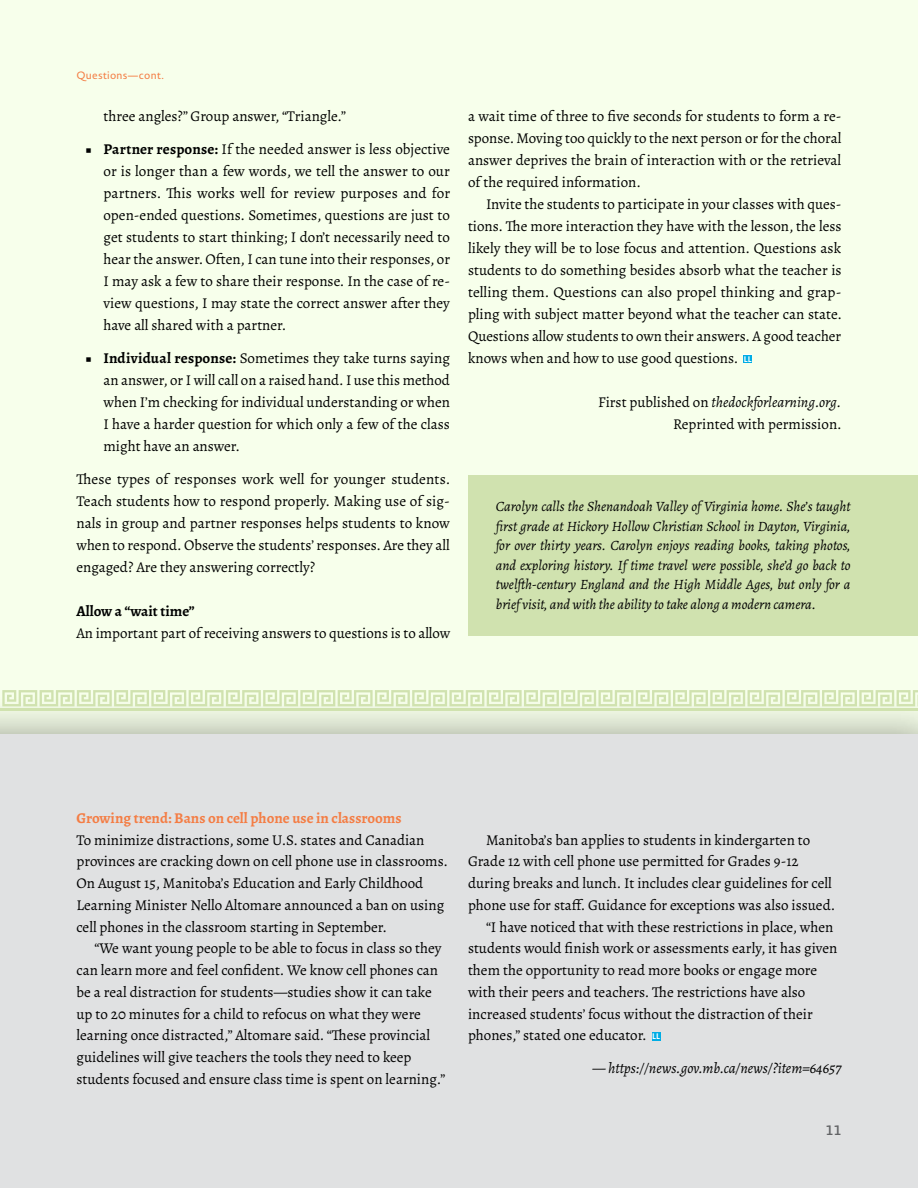
<style>
.page{position:relative;width:918px;height:1188px;background:#fff}
.page>*{position:absolute;margin:0;border:0;box-sizing:border-box;transform-origin:0 0}
.t1{font:15px/22px "Alegreya";color:#000;text-align:justify}
.t2{font:700 15px "Alegreya";color:#f47d44}
.t3{font:italic 15px "Alegreya";color:#000}
.t4{font:700 15px "Alegreya";color:#000}
.t5{font:italic 14.25px/19.5px "Alegreya";color:#000;text-align:justify}
.t6{font:600 13.5px "Novel Sans Pro";color:#636466}
.t7{font:10.5px "Novel Sans Pro";letter-spacing:.02em;color:#f47d44}
.s1{font-weight:700}
.s2{font-style:italic}
</style>
<div class="page">
<div style="left:0;top:0;width:918px;height:736px;background:#f7ffeb"></div>
<div style="left:0;top:694px;width:918px;height:494px;background:#000;opacity:.4"></div>
<div style="left:0;top:734px;width:918px;height:454px;background:#e0e1e2"></div>
<hr style="left:0;top:709px;width:37px;height:2px;background:#d0e2af">
<hr style="left:37px;top:709px;width:38px;height:2px;background:#d0e2af">
<hr style="left:75px;top:709px;width:37px;height:2px;background:#d0e2af">
<hr style="left:112px;top:709px;width:37px;height:2px;background:#d0e2af">
<hr style="left:149px;top:709px;width:37px;height:2px;background:#d0e2af">
<hr style="left:186px;top:709px;width:38px;height:2px;background:#d0e2af">
<hr style="left:224px;top:709px;width:37px;height:2px;background:#d0e2af">
<hr style="left:261px;top:709px;width:37px;height:2px;background:#d0e2af">
<hr style="left:298px;top:709px;width:37px;height:2px;background:#d0e2af">
<hr style="left:335px;top:709px;width:38px;height:2px;background:#d0e2af">
<hr style="left:373px;top:709px;width:37px;height:2px;background:#d0e2af">
<hr style="left:410px;top:709px;width:37px;height:2px;background:#d0e2af">
<hr style="left:447px;top:709px;width:37px;height:2px;background:#d0e2af">
<hr style="left:484px;top:709px;width:38px;height:2px;background:#d0e2af">
<hr style="left:522px;top:709px;width:37px;height:2px;background:#d0e2af">
<hr style="left:559px;top:709px;width:37px;height:2px;background:#d0e2af">
<hr style="left:596px;top:709px;width:37px;height:2px;background:#d0e2af">
<hr style="left:633px;top:709px;width:38px;height:2px;background:#d0e2af">
<hr style="left:671px;top:709px;width:37px;height:2px;background:#d0e2af">
<hr style="left:708px;top:709px;width:37px;height:2px;background:#d0e2af">
<hr style="left:745px;top:709px;width:37px;height:2px;background:#d0e2af">
<hr style="left:782px;top:709px;width:38px;height:2px;background:#d0e2af">
<hr style="left:820px;top:709px;width:37px;height:2px;background:#d0e2af">
<hr style="left:857px;top:709px;width:37px;height:2px;background:#d0e2af">
<svg style="left:2px;top:690px;width:916px;height:16px"></svg>
<hr style="left:894px;top:709px;width:24px;height:2px;background:#d0e2af">
<svg style="left:744px;top:355px;width:8px;height:8px"></svg>
<div style="left:469px;top:475px;width:449px;height:161px;background:#d0e2af"></div>
<svg style="left:652px;top:1032px;width:8px;height:8px"></svg>
<p class="t7" style="left:76px;top:68px;width:89px">Questions—cont.</p>
<p class="t1" style="left:104px;top:105px;width:244px">three angles?” Group answer, “Triangle.”</p>
<p class="t1" style="left:104px;top:138px;width:348px;text-indent:-18px">■ <span class="s1">Partner response:</span> If the needed answer is less objective or is longer than a few words, we tell the answer to our partners. This works well for review purposes and for open-ended questions. Sometimes, questions are just to get students to start thinking; I don’t necessarily need to hear the answer. Often, I can tune into their responses, or I may ask a few to share their response. In the case of re&shy;view questions, I may state the correct answer after they have all shared with a partner.</p>
<p class="t1" style="left:104px;top:347px;width:348px;text-indent:-18px">■ <span class="s1">Individual response:</span> Sometimes they take turns saying an answer, or I will call on a raised hand. I use this method when I’m checking for individual understanding or when I have a harder question for which only a few of the class might have an answer.</p>
<p class="t1" style="left:76px;top:468px;width:375px">These types of responses work well for younger students.<br>Teach students how to respond properly. Making use of sig&shy;nals in group and partner responses helps students to know when to respond. Observe the students’ responses. Are they all engaged? Are they answering correctly?</p>
<p class="t4" style="left:76px;top:601px;width:120px">Allow a “wait time”</p>
<p class="t1" style="left:76px;top:622px;width:375px">An important part of receiving answers to questions is to allow</p>
<p class="t1" style="left:468px;top:105px;width:375px">a wait time of three to five seconds for students to form a re&shy;sponse. Moving too quickly to the next person or for the choral answer deprives the brain of interaction with or the retrieval of the required information.</p>
<p class="t1" style="left:468px;top:193px;width:375px;text-indent:18px">Invite the students to participate in your classes with ques&shy;tions. The more interaction they have with the lesson, the less likely they will be to lose focus and attention. Questions ask students to do something besides absorb what the teacher is telling them. Questions can also propel thinking and grap&shy;pling with subject matter beyond what the teacher can state.<br>Questions allow students to own their answers. A good teacher knows when and how to use good questions.</p>
<p class="t1" style="left:598px;top:391px;width:245px;text-align:right">First published on <span class="s2">thedockforlearning.org.<br></span>Reprinted with permission.</p>
<p class="t5" style="left:496px;top:496px;width:356px">Carolyn calls the Shenandoah Valley of Virginia home. She’s taught first grade at Hickory Hollow Christian School in Dayton, Virginia, for over thirty years. Carolyn enjoys reading books, taking photos, and exploring history. If time travel were possible, she’d go back to twelfth-century England and the High Middle Ages, but only for a brief visit, and with the ability to take along a modern camera.</p>
<p class="t2" style="left:76px;top:808px;width:327px">Growing trend: Bans on cell phone use in classrooms</p>
<p class="t1" style="left:76px;top:829px;width:373px;text-align:left">To minimize distractions, some U.S. states and Canadian provinces are cracking down on cell phone use in classrooms.<br>On August 15, Manitoba’s Education and Early Childhood Learning Minister Nello Altomare announced a ban on using cell phones in the classroom starting in September.</p>
<p class="t1" style="left:76px;top:938px;width:371px;text-align:left;text-indent:18px">“We want young people to be able to focus in class so they can learn more and feel confident. We know cell phones can be a real distraction for students—studies show it can take up to 20 minutes for a child to refocus on what they were learning once distracted,” Altomare said. “These provincial guidelines will give teachers the tools they need to keep students focused and ensure class time is spent on learning.”</p>
<p class="t1" style="left:486px;top:829px;width:326px">Manitoba’s ban applies to students in kindergarten to</p>
<p class="t1" style="left:468px;top:850px;width:332px">Grade 12 with cell phone use permitted for Grades 9-12</p>
<p class="t1" style="left:468px;top:872px;width:365px">during breaks and lunch. It includes clear guidelines for cell</p>
<p class="t1" style="left:468px;top:894px;width:369px">phone use for staff. Guidance for exceptions was also issued.</p>
<p class="t1" style="left:486px;top:916px;width:349px">“I have noticed that with these restrictions in place, when</p>
<p class="t1" style="left:468px;top:937px;width:371px">students would finish work or assessments early, it has given</p>
<p class="t1" style="left:468px;top:959px;width:351px">them the opportunity to read more books or engage more</p>
<p class="t1" style="left:468px;top:981px;width:339px">with their peers and teachers. The restrictions have also</p>
<p class="t1" style="left:468px;top:1003px;width:346px">increased students’ focus without the distraction of their</p>
<p class="t1" style="left:468px;top:1024px;width:180px">phones,” stated one educator.</p>
<p class="t3" style="left:592px;top:1058px;width:251px">— https://news.gov.mb.ca/news/?item=64657</p>
<p class="t6" style="left:826px;top:1121px;width:17px">11</p>
</div>
